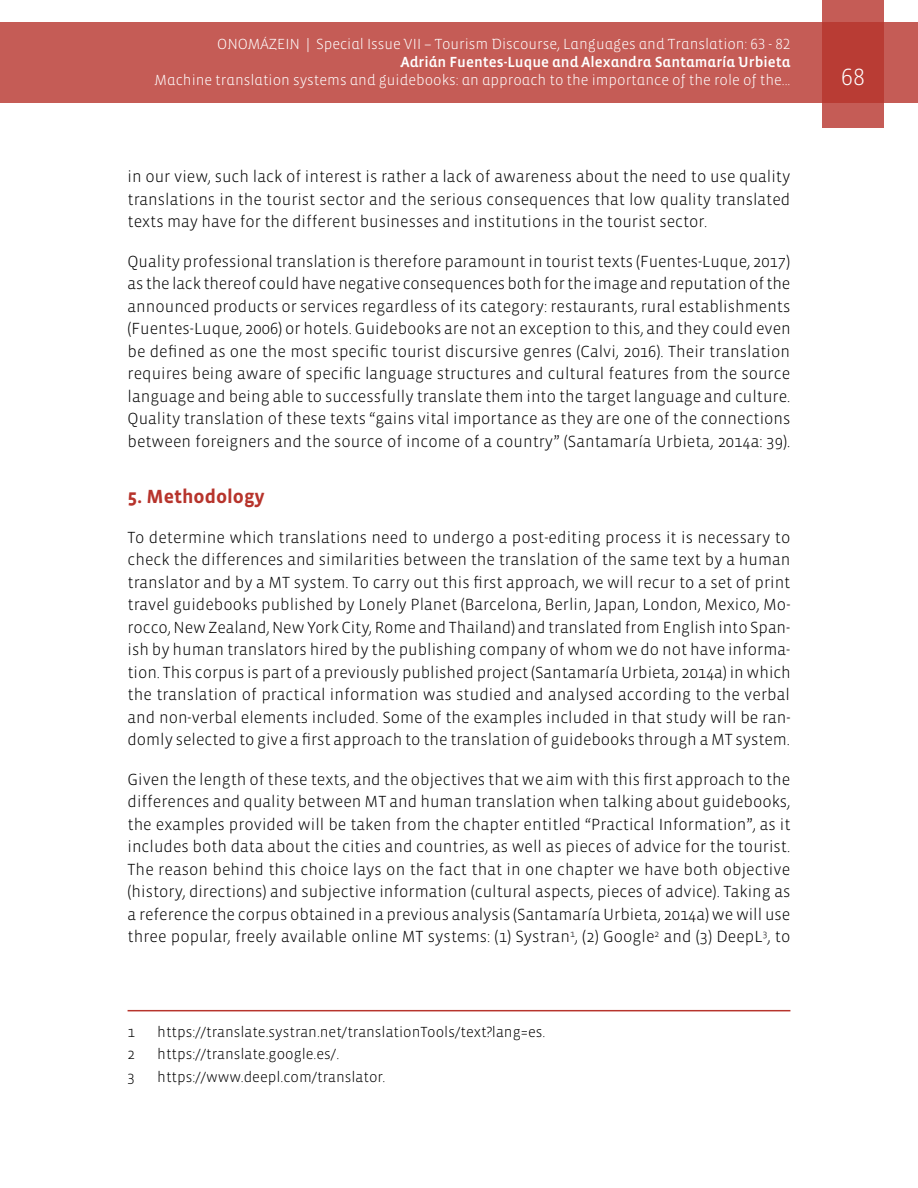
<style>
.page{position:relative;width:918px;height:1188px;background:#fff}
.page>*{position:absolute;margin:0;border:0;box-sizing:border-box;transform-origin:0 0}
.t1{font:300 24px "Vista Sans";color:#fff}
.t2{font:700 19.5px "Vista Sans";color:#b7342c}
.t3{font:300 16.5px/22.5px "Vista Sans";color:#000;text-align:justify}
.t4{font:300 15px "Vista Sans Alt";color:#fff}
.t5{font:300 15px "Vista Sans";color:#000}
.t6{font:15px "Vista Sans Alt Med";color:#fff}
</style>
<div class="page">
<div style="left:0;top:23px;width:918px;height:80px;background:#c55c56"></div>
<svg style="left:822px;top:0;width:62px;height:128px;background:#bd4740"></svg>
<hr style="left:128px;top:1010px;width:662px;height:1px;background:#b7342c">
<p class="t4" style="left:217px;top:37px;width:575px">ONOMÁZEIN | Special Issue VII – Tourism Discourse, Languages and Translation: 63 - 82</p>
<p class="t6" style="left:401px;top:55px;width:391px">Adrián Fuentes-Luque and Alexandra Santamaría Urbieta</p>
<p class="t4" style="left:155px;top:73px;width:637px">Machine translation systems and guidebooks: an approach to the importance of the role of the...</p>
<h1 class="t1" style="left:841px;top:65px;width:25px">68</h1>
<p class="t3" style="left:128px;top:166px;width:664px">in our view, such lack of interest is rather a lack of awareness about the need to use quality translations in the tourist sector and the serious consequences that low quality translated texts may have for the different businesses and institutions in the tourist sector.</p>
<p class="t3" style="left:128px;top:250px;width:665px">Quality professional translation is therefore paramount in tourist texts (Fuentes-Luque, 2017) as the lack thereof could have negative consequences both for the image and reputation of the announced products or services regardless of its category: restaurants, rural establishments (Fuentes-Luque, 2006) or hotels. Guidebooks are not an exception to this, and they could even be defined as one the most specific tourist discursive genres (Calvi, 2016). Their translation requires being aware of specific language structures and cultural features from the source language and being able to successfully translate them into the target language and culture.<br>Quality translation of these texts “gains vital importance as they are one of the connections between foreigners and the source of income of a country” (Santamaría Urbieta, 2014a: 39).</p>
<p class="t2" style="left:128px;top:487px;width:139px">5. Methodology</p>
<p class="t3" style="left:128px;top:526px;width:665px">To determine which translations need to undergo a post-editing process it is necessary to check the differences and similarities between the translation of the same text by a human translator and by a MT system. To carry out this first approach, we will recur to a set of print travel guidebooks published by Lonely Planet (Barcelona, Berlin, Japan, London, Mexico, Mo&shy;rocco, New Zealand, New York City, Rome and Thailand) and translated from English into Span&shy;ish by human translators hired by the publishing company of whom we do not have informa&shy;tion. This corpus is part of a previously published project (Santamaría Urbieta, 2014a) in which the translation of practical information was studied and analysed according to the verbal and non-verbal elements included. Some of the examples included in that study will be ran&shy;domly selected to give a first approach to the translation of guidebooks through a MT system.</p>
<p class="t3" style="left:128px;top:768px;width:664px">Given the length of these texts, and the objectives that we aim with this first approach to the differences and quality between MT and human translation when talking about guidebooks, the examples provided will be taken from the chapter entitled “Practical Information”, as it includes both data about the cities and countries, as well as pieces of advice for the tourist.<br>The reason behind this choice lays on the fact that in one chapter we have both objective (history, directions) and subjective information (cultural aspects, pieces of advice). Taking as a reference the corpus obtained in a previous analysis (Santamaría Urbieta, 2014a) we will use three popular, freely available online MT systems: (1) Systran<sup>1</sup>, (2) Google<sup>2</sup> and (3) DeepL<sup>3</sup>, to</p>
<p class="t5" style="left:128px;top:1025px;width:9px">1</p>
<p class="t5" style="left:157px;top:1025px;width:390px">https://translate.systran.net/translationTools/text?lang=es.</p>
<p class="t5" style="left:128px;top:1047px;width:9px">2</p>
<p class="t5" style="left:157px;top:1047px;width:183px">https://translate.google.es/.</p>
<p class="t5" style="left:128px;top:1069px;width:9px">3</p>
<p class="t5" style="left:157px;top:1069px;width:230px">https://www.deepl.com/translator.</p>
</div>
